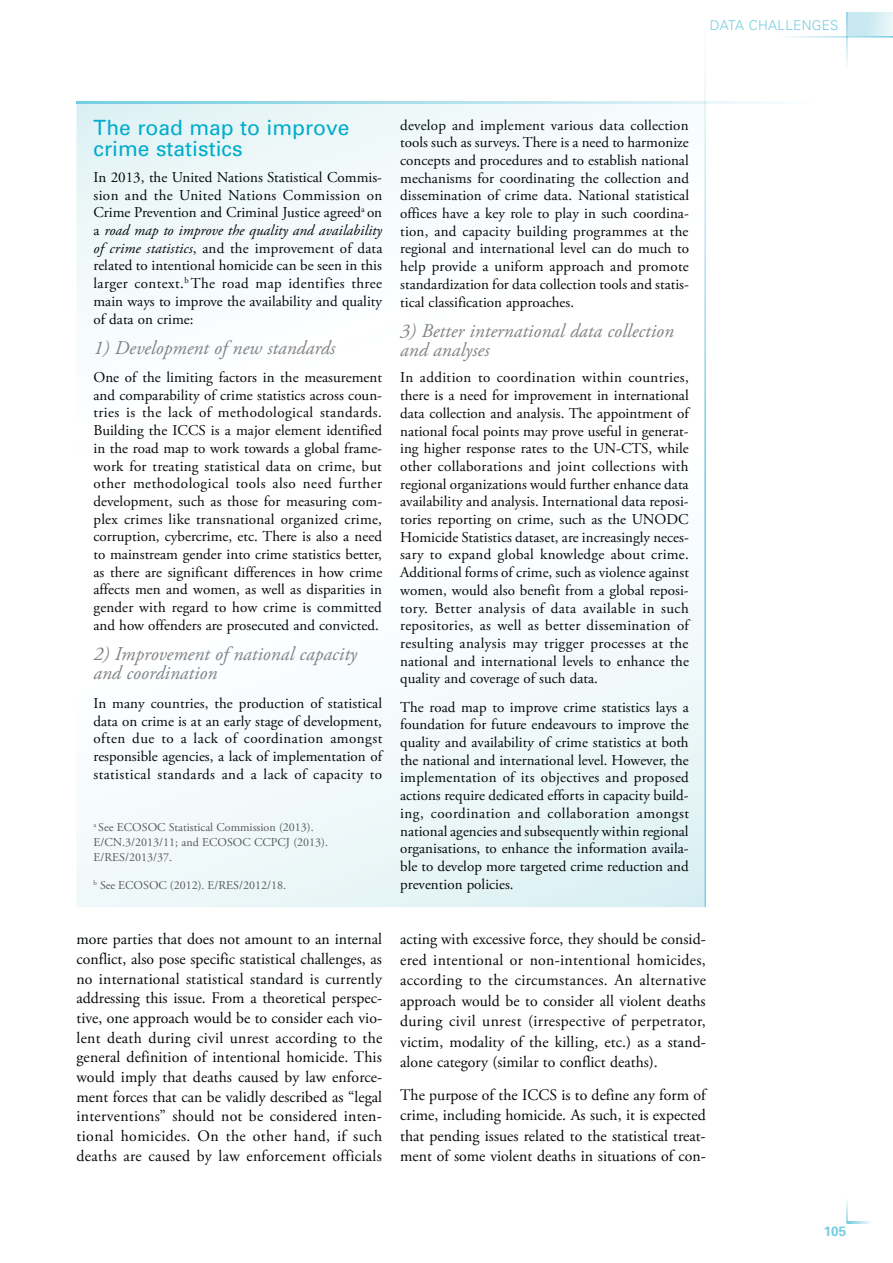
<style>
.page{position:relative;width:893px;height:1263px;background:#fff}
.page>*{position:absolute;margin:0;border:0;box-sizing:border-box;transform-origin:0 0}
.t1{font:21px/21px "Univers";color:#00accc}
.t2{font:italic 19.5px/19.5px "Adobe Garamond Pro";color:#808284}
.t3{font:16.05px/19.6px "Adobe Garamond Pro";color:#040809;text-align:justify}
.t4{font:15px/17.7px "Adobe Garamond Pro";color:#040809;text-align:justify}
.t5{font:300 13.5px "Univers";letter-spacing:.02em;color:#74cee1}
.t6{font:700 13.5px "Univers";color:#74cee1}
.t7{font:12px/15px "Adobe Garamond Pro";color:#58595b}
.s1{font-style:italic}
</style>
<div class="page">
<svg style="left:846px;top:1201px;width:25px;height:22px"></svg>
<svg style="left:786px;top:12px;width:107px;height:53px"></svg>
<svg style="left:76px;top:103px;width:628px;height:804px"></svg>
<hr style="left:706px;top:102px;width:115px;height:1px;background:#f3fafd">
<img style="left:704px;top:103px;width:2px;height:804px">
<svg style="left:704px;top:54px;width:2px;height:49px"></svg>
<p class="t5" style="left:710px;top:20px;width:130px">DATA CHALLENGES</p>
<h1 class="t1" style="left:93px;top:119px;width:258px">The road map to improve crime statistics</h1>
<p class="t4" style="left:93px;top:169px;width:290px">In 2013, the United Nations Statistical Commis&shy;sion and the United Nations Commission on Crime Prevention and Criminal Justice agreed<sup>a</sup> on a <span class="s1">road map to improve the quality and availability of crime statistics</span>, and the improvement of data related to intentional homicide can be seen in this larger context.<sup>b</sup> The road map identifies three main ways to improve the availability and quality of data on crime:</p>
<h2 class="t2" style="left:93px;top:339px;width:243px">1) Development of new standards</h2>
<p class="t4" style="left:93px;top:370px;width:290px">One of the limiting factors in the measurement and comparability of crime statistics across coun&shy;tries is the lack of methodological standards.<br>Building the ICCS is a major element identified in the road map to work towards a global frame&shy;work for treating statistical data on crime, but other methodological tools also need further development, such as those for measuring com&shy;plex crimes like transnational organized crime, corruption, cybercrime, etc. There is also a need to mainstream gender into crime statistics better, as there are significant differences in how crime affects men and women, as well as disparities in gender with regard to how crime is committed and how offenders are prosecuted and convicted.</p>
<h2 class="t2" style="left:93px;top:645px;width:265px">2) Improvement of national capacity and coordination</h2>
<p class="t4" style="left:93px;top:695px;width:290px">In many countries, the production of statistical data on crime is at an early stage of development, often due to a lack of coordination amongst responsible agencies, a lack of implementation of statistical standards and a lack of capacity to</p>
<p class="t7" style="left:93px;top:820px;width:236px"><sup>a</sup> See ECOSOC Statistical Commission (2013).<br>E/CN.3/2013/11; and ECOSOC CCPCJ (2013).<br>E/RES/2013/37.</p>
<p class="t7" style="left:93px;top:878px;width:194px"><sup>b</sup> See ECOSOC (2012). E/RES/2012/18.</p>
<p class="t4" style="left:400px;top:117px;width:290px">develop and implement various data collection tools such as surveys. There is a need to harmonize concepts and procedures and to establish national mechanisms for coordinating the collection and dissemination of crime data. National statistical offices have a key role to play in such coordina&shy;tion, and capacity building programmes at the regional and international level can do much to help provide a uniform approach and promote standardization for data collection tools and statis&shy;tical classification approaches.</p>
<h2 class="t2" style="left:400px;top:322px;width:275px">3) Better international data collection and analyses</h2>
<p class="t4" style="left:400px;top:370px;width:290px">In addition to coordination within countries, there is a need for improvement in international data collection and analysis. The appointment of national focal points may prove useful in generat&shy;ing higher response rates to the UN-CTS, while other collaborations and joint collections with regional organizations would further enhance data availability and analysis. International data reposi&shy;tories reporting on crime, such as the UNODC Homicide Statistics dataset, are increasingly neces&shy;sary to expand global knowledge about crime.<br>Additional forms of crime, such as violence against women, would also benefit from a global reposi&shy;tory. Better analysis of data available in such repositories, as well as better dissemination of resulting analysis may trigger processes at the national and international levels to enhance the quality and coverage of such data.</p>
<p class="t4" style="left:400px;top:699px;width:290px">The road map to improve crime statistics lays a foundation for future endeavours to improve the quality and availability of crime statistics at both the national and international level. However, the implementation of its objectives and proposed actions require dedicated efforts in capacity build&shy;ing, coordination and collaboration amongst national agencies and subsequently within regional organisations, to enhance the information availa&shy;ble to develop more targeted crime reduction and prevention policies.</p>
<p class="t3" style="left:76px;top:930px;width:307px">more parties that does not amount to an internal conflict, also pose specific statistical challenges, as no international statistical standard is currently addressing this issue. From a theoretical perspec&shy;tive, one approach would be to consider each vio&shy;lent death during civil unrest according to the general definition of intentional homicide. This would imply that deaths caused by law enforce&shy;ment forces that can be validly described as “legal interventions” should not be considered inten&shy;tional homicides. On the other hand, if such deaths are caused by law enforcement officials</p>
<p class="t3" style="left:400px;top:930px;width:307px;line-height:20.5px">acting with excessive force, they should be consid&shy;ered intentional or non-intentional homicides, according to the circumstances. An alternative approach would be to consider all violent deaths during civil unrest (irrespective of perpetrator, victim, modality of the killing, etc.) as a stand&shy;alone category (similar to conflict deaths).</p>
<p class="t3" style="left:400px;top:1085px;width:307px;line-height:20.5px">The purpose of the ICCS is to define any form of crime, including homicide. As such, it is expected that pending issues related to the statistical treat&shy;ment of some violent deaths in situations of con-</p>
<p class="t6" style="left:824px;top:1226px;width:24px">105</p>
</div>
